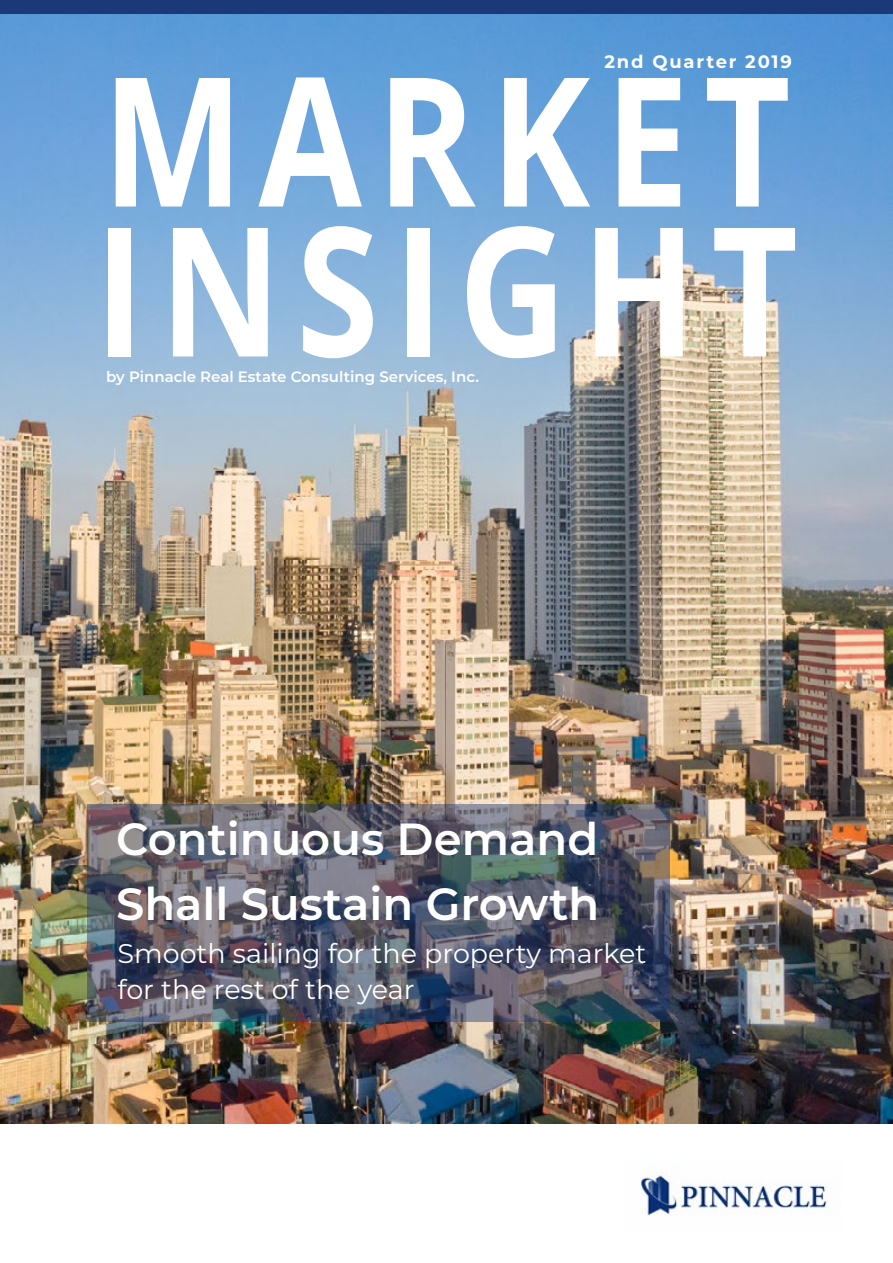
<style>
.page{position:relative;width:893px;height:1263px;background:#fff}
.page>*{position:absolute;margin:0;border:0;box-sizing:border-box;transform-origin:0 0}
.t1{font:700 180px/150px "Open Sans";letter-spacing:.1em;color:#fff;scale:.83 1}
.t2{font:600 45px/64.8px "Montserrat";color:#fff}
.t3{font:27px/36px "Montserrat";color:#fff}
.t4{font:700 18px "Montserrat";letter-spacing:.1em;color:#fff}
.t5{font:600 15px "Montserrat";color:#fff}
</style>
<div class="page">
<img style="left:0;top:13px;width:893px;height:1110px">
<img style="left:641px;top:1172px;width:186px;height:44px">
<div style="left:0;top:0;width:893px;height:13px;background:#1b3878"></div>
<img style="left:87px;top:804px;width:583px;height:218px">
<p class="t4" style="left:604px;top:49px;width:189px">2nd Quarter 2019</p>
<h1 class="t1" style="left:95px;top:62px;width:849px">MARKET<br>INSIGHT</h1>
<p class="t5" style="left:106px;top:366px;width:374px">by Pinnacle Real Estate Consulting Services, Inc.</p>
<h2 class="t2" style="left:116px;top:804px;width:485px">Continuous Demand<br>Shall Sustain Growth</h2>
<p class="t3" style="left:117px;top:934px;width:530px">Smooth sailing for the property market for the rest of the year</p>
</div>
